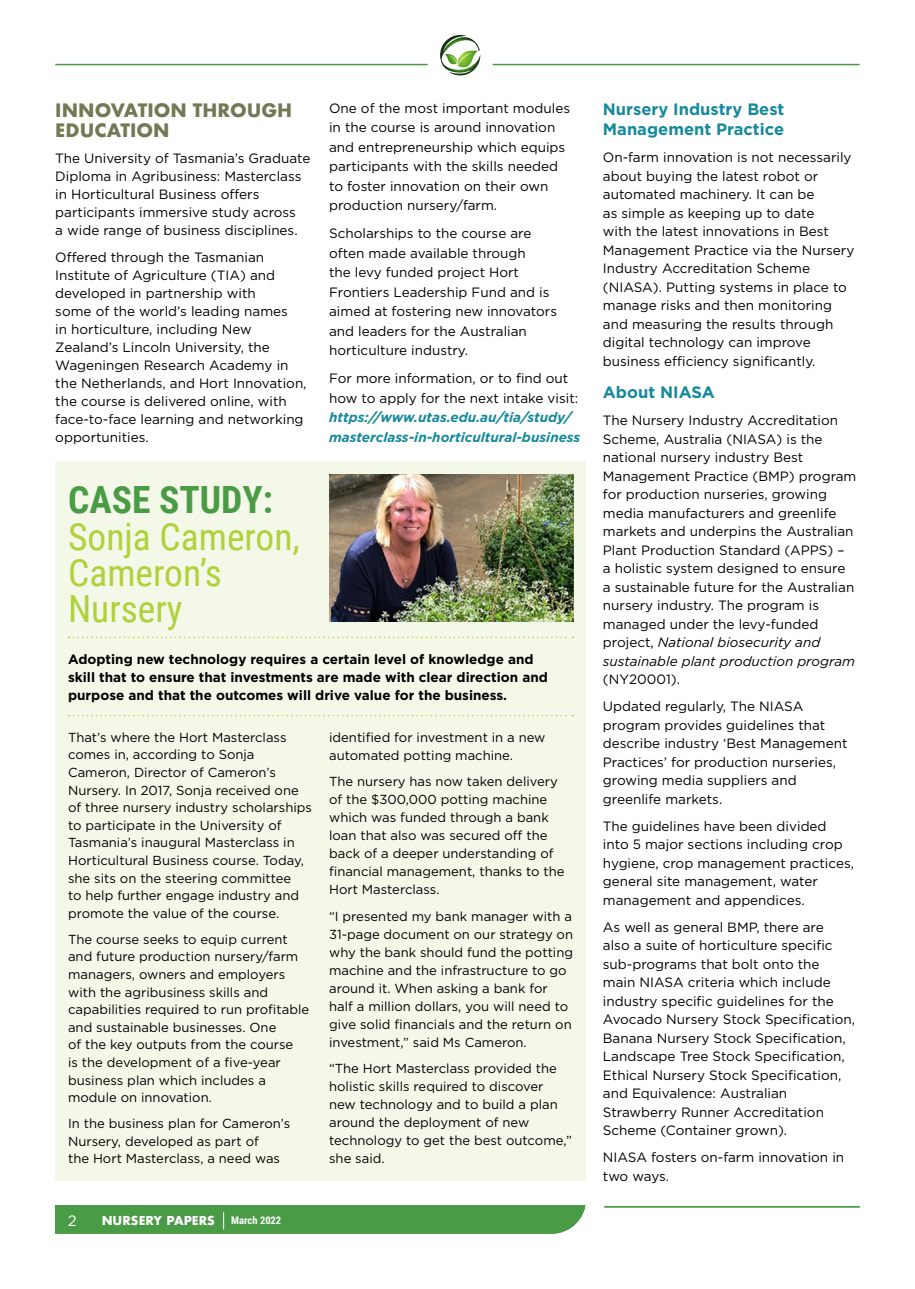
<style>
.page{position:relative;width:915px;height:1289px;background:#fff}
.page>*{position:absolute;margin:0;border:0;box-sizing:border-box;transform-origin:0 0}
.t1{font:37.5px/36px "Roboto Condensed";color:#afd23b}
.t2{font:700 37.5px "Roboto Condensed";color:#4a9b45}
.t3{font:700 18px/19.5px "Futura";color:#737954}
.t4{font:700 16.5px/20px "Gotham";color:#16899b}
.t5{font:15px "Gotham";color:#fff}
.t6{font:13.5px/18.5px "Gotham";color:#000}
.t7{font:700 13.5px/18px "Gotham";color:#000}
.t8{font:italic 700 13.5px/19.5px "Gotham";color:#16899b}
.t9{font:13.05px/17.5px "Gotham";color:#000}
.t10{font:700 12px "Futura";color:#fff}
.t11{font:700 10.5px "Roboto Condensed";color:#fff}
.s1{font-style:italic}
</style>
<div class="page">
<hr style="left:492px;top:64px;width:367px;height:1px;background:#4a9b45">
<hr style="left:55px;top:64px;width:372px;height:1px;background:#4a9b45">
<svg style="left:440px;top:35px;width:40px;height:40px"></svg>
<hr style="left:604px;top:1205px;width:255px;height:2px;background:#4a9b45">
<div style="left:55px;top:1205px;width:530px;height:28px;background:#4a9b45"></div>
<div style="left:55px;top:461px;width:530px;height:719px;background:#f4f8e9"></div>
<svg style="left:69px;top:636px;width:504px;height:2px"></svg>
<svg style="left:69px;top:715px;width:504px;height:1px"></svg>
<img style="left:329px;top:474px;width:244px;height:147px">
<h2 class="t3" style="left:55px;top:100px;width:238px">INNOVATION THROUGH<br>EDUCATION</h2>
<p class="t6" style="left:55px;top:149px;width:256px;line-height:18px">The University of Tasmania’s Graduate Diploma in Agribusiness: Masterclass in Horticultural Business offers participants immersive study across<br>a wide range of business disciplines.</p>
<p class="t6" style="left:55px;top:247px;width:253px;line-height:18px">Offered through the Tasmanian<br>Institute of Agriculture (TIA) and developed in partnership with<br>some of the world’s leading names<br>in horticulture, including New<br>Zealand’s Lincoln University, the<br>Wageningen Research Academy in the Netherlands, and Hort Innovation, the course is delivered online, with face-to-face learning and networking opportunities.</p>
<p class="t6" style="left:329px;top:98px;width:242px;line-height:19.5px">One of the most important modules in the course is around innovation and entrepreneurship which equips participants with the skills needed to foster innovation on their own production nursery/farm.</p>
<p class="t6" style="left:329px;top:223px;width:229px;line-height:19.5px">Scholarships to the course are often made available through<br>the levy funded project Hort<br>Frontiers Leadership Fund and is aimed at fostering new innovators and leaders for the Australian horticulture industry.</p>
<p class="t6" style="left:329px;top:368px;width:250px;line-height:19.5px">For more information, or to find out how to apply for the next intake visit:</p>
<p class="t8" style="left:329px;top:407px;width:252px">https://www.utas.edu.au/tia/study/ masterclass-in-horticultural-business</p>
<h1 class="t2" style="left:68px;top:474px;width:206px">CASE STUDY:</h1>
<h1 class="t1" style="left:68px;top:517px;width:233px">Sonja Cameron,<br>Cameron’s<br>Nursery</h1>
<p class="t7" style="left:68px;top:650px;width:481px">Adopting new technology requires a certain level of knowledge and skill that to ensure that investments are made with clear direction and purpose and that the outcomes will drive value for the business.</p>
<p class="t9" style="left:68px;top:728px;width:245px">That’s where the Hort Masterclass comes in, according to Sonja Cameron, Director of Cameron’s Nursery. In 2017, Sonja received one of three nursery industry scholarships to participate in the University of Tasmania’s inaugural Masterclass in Horticultural Business course. Today, she sits on the steering committee<br>to help further engage industry and promote the value of the course.</p>
<p class="t9" style="left:68px;top:930px;width:242px">The course seeks to equip current and future production nursery/farm managers, owners and employers with the agribusiness skills and capabilities required to run profitable and sustainable businesses. One<br>of the key outputs from the course<br>is the development of a five-year business plan which includes a module on innovation.</p>
<p class="t9" style="left:68px;top:1114px;width:223px">In the business plan for Cameron’s<br>Nursery, developed as part of<br>the Hort Masterclass, a need was</p>
<p class="t9" style="left:329px;top:727px;width:218px;line-height:18px">identified for investment in a new automated potting machine.</p>
<p class="t9" style="left:329px;top:772px;width:237px;line-height:18px">The nursery has now taken delivery of the $300,000 potting machine which was funded through a bank loan that also was secured off the back of a deeper understanding of financial management, thanks to the<br>Hort Masterclass.</p>
<p class="t9" style="left:329px;top:906px;width:245px;line-height:18px">“I presented my bank manager with a 31-page document on our strategy on why the bank should fund the potting machine and the infrastructure to go around it. When asking a bank for half a million dollars, you will need to give solid financials and the return on investment,” said Ms Cameron.</p>
<p class="t9" style="left:329px;top:1059px;width:244px;line-height:18px">“The Hort Masterclass provided the holistic skills required to discover new technology and to build a plan around the deployment of new technology to get the best outcome,” she said.</p>
<p class="t5" style="left:68px;top:1210px;width:10px">2</p>
<p class="t10" style="left:102px;top:1211px;width:115px">NURSERY PAPERS</p>
<p class="t11" style="left:231px;top:1213px;width:71px">September 2021</p>
<p class="t11" style="left:231px;top:1213px;width:51px">March 2022</p>
<p class="t4" style="left:602px;top:99px;width:183px">Nursery Industry Best<br>Management Practice</p>
<p class="t6" style="left:602px;top:148px;width:253px">On-farm innovation is not necessarily about buying the latest robot or automated machinery. It can be<br>as simple as keeping up to date<br>with the latest innovations in Best Management Practice via the Nursery Industry Accreditation Scheme (NIASA). Putting systems in place to manage risks and then monitoring and measuring the results through digital technology can improve business efficiency significantly.</p>
<p class="t4" style="left:602px;top:382px;width:114px">About NIASA</p>
<p class="t6" style="left:602px;top:411px;width:255px">The Nursery Industry Accreditation Scheme, Australia (NIASA) is the national nursery industry Best Management Practice (BMP) program for production nurseries, growing media manufacturers and greenlife markets and underpins the Australian Plant Production Standard (APPS) –<br>a holistic system designed to ensure a sustainable future for the Australian nursery industry. The program is managed under the levy-funded project, <span class="s1">National biosecurity and sustainable plant production program</span></p>
<p class="t6" style="left:602px;top:665px;width:202px;line-height:27px">(NY20001).<br>Updated regularly, The NIASA</p>
<p class="t6" style="left:602px;top:715px;width:246px">program provides guidelines that describe industry ‘Best Management<br>Practices’ for production nurseries, growing media suppliers and greenlife markets.</p>
<p class="t6" style="left:602px;top:816px;width:252px">The guidelines have been divided into 5 major sections including crop hygiene, crop management practices, general site management, water management and appendices.</p>
<p class="t6" style="left:602px;top:917px;width:254px">As well as general BMP, there are<br>also a suite of horticulture specific sub-programs that bolt onto the main NIASA criteria which include industry specific guidelines for the Avocado Nursery Stock Specification, Banana Nursery Stock Specification, Landscape Tree Stock Specification, Ethical Nursery Stock Specification, and Equivalence: Australian Strawberry Runner Accreditation Scheme (Container grown).</p>
<p class="t6" style="left:602px;top:1147px;width:243px">NIASA fosters on-farm innovation in two ways.</p>
</div>
